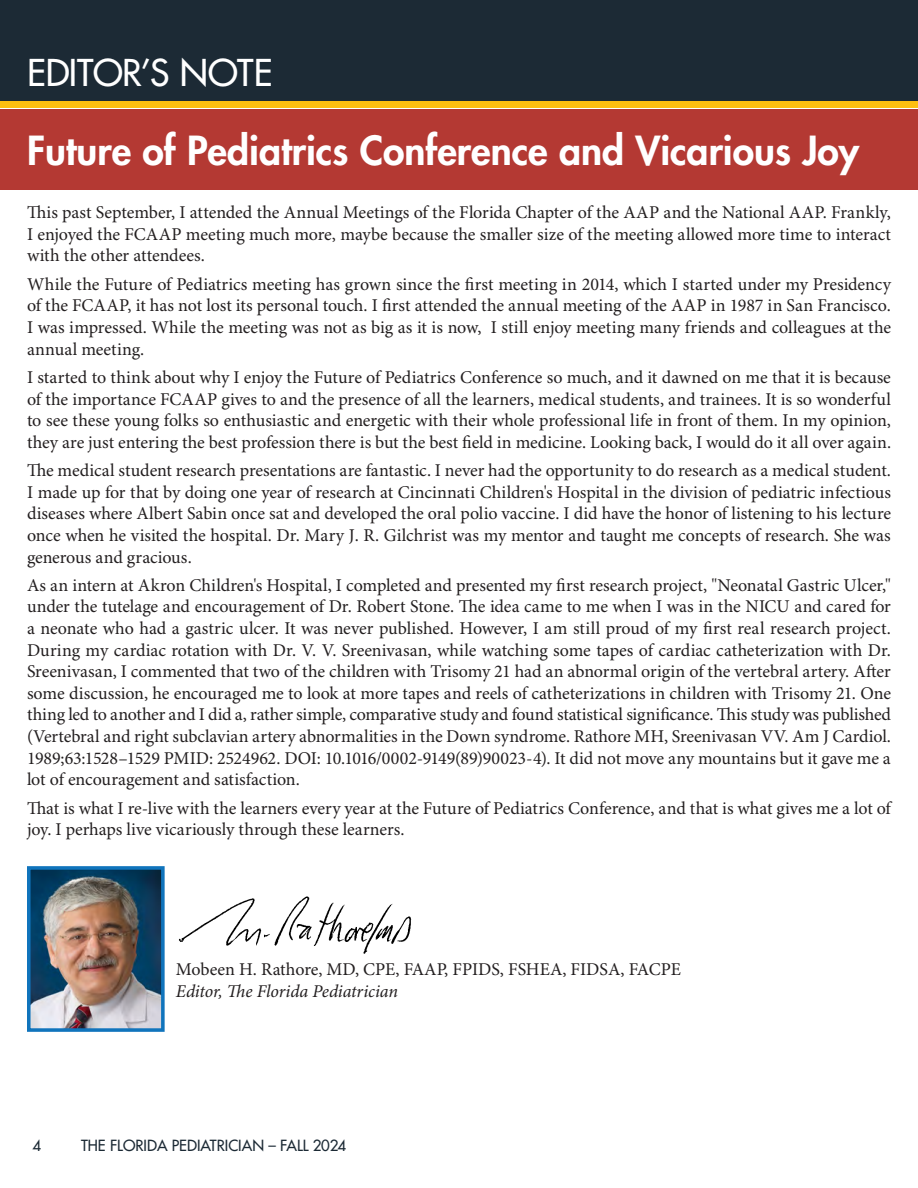
<style>
.page{position:relative;width:918px;height:1188px;background:#fff}
.page>*{position:absolute;margin:0;border:0;box-sizing:border-box;transform-origin:0 0}
.Article_Title{font:800 39px "Futura Std";color:#fff}
.Article_Title-2{font:500 36px "Futura Std";letter-spacing:-.01em;color:#fff}
.t1{font:18px/21.6px "Minion Pro";letter-spacing:-.005em;color:#231f20;text-align:justify}
.t2{font:500 15px "Futura Std";color:#1c2a35}
.s1{font-style:italic}
</style>
<div class="page">
<div style="left:0;top:0;width:918px;height:108px;background:#1c2a35"></div>
<div style="left:0;top:101px;width:918px;height:7px;background:#fdbf11"></div>
<div style="left:0;top:109px;width:918px;height:81px;background:#b43933"></div>
<img style="left:178px;top:896px;width:234px;height:58px">
<img style="left:32px;top:871px;width:128px;height:156px">
<div style="left:27px;top:866px;width:138px;height:166px;border:4px solid #1074bc"></div>
<p class="Article_Title-2" style="left:27px;top:51px;width:247px">EDITOR’S NOTE</p>
<p class="Article_Title" style="left:27px;top:126px;width:834px">Future of Pediatrics Conference and Vicarious Joy</p>
<p class="t1" style="left:27px;top:202px;width:866px">This past September, I attended the Annual Meetings of the Florida Chapter of the AAP and the National AAP. Frankly, I enjoyed the FCAAP meeting much more, maybe because the smaller size of the meeting allowed more time to interact with the other attendees.</p>
<p class="t1" style="left:27px;top:274px;width:866px">While the Future of Pediatrics meeting has grown since the first meeting in 2014, which I started under my Presidency of the FCAAP, it has not lost its personal touch. I first attended the annual meeting of the AAP in 1987 in San Francisco.<br>I was impressed. While the meeting was not as big as it is now, I still enjoy meeting many friends and colleagues at the annual meeting.</p>
<p class="t1" style="left:27px;top:367px;width:866px">I started to think about why I enjoy the Future of Pediatrics Conference so much, and it dawned on me that it is because of the importance FCAAP gives to and the presence of all the learners, medical students, and trainees. It is so wonderful to see these young folks so enthusiastic and energetic with their whole professional life in front of them. In my opinion, they are just entering the best profession there is but the best field in medicine. Looking back, I would do it all over again.</p>
<p class="t1" style="left:27px;top:460px;width:866px">The medical student research presentations are fantastic. I never had the opportunity to do research as a medical student.<br>I made up for that by doing one year of research at Cincinnati Children's Hospital in the division of pediatric infectious diseases where Albert Sabin once sat and developed the oral polio vaccine. I did have the honor of listening to his lecture once when he visited the hospital. Dr. Mary J. R. Gilchrist was my mentor and taught me concepts of research. She was generous and gracious.</p>
<p class="t1" style="left:27px;top:575px;width:866px">As an intern at Akron Children's Hospital, I completed and presented my first research project, "Neonatal Gastric Ulcer," under the tutelage and encouragement of Dr. Robert Stone. The idea came to me when I was in the NICU and cared for a neonate who had a gastric ulcer. It was never published. However, I am still proud of my first real research project.<br>During my cardiac rotation with Dr. V. V. Sreenivasan, while watching some tapes of cardiac catheterization with Dr.<br>Sreenivasan, I commented that two of the children with Trisomy 21 had an abnormal origin of the vertebral artery. After some discussion, he encouraged me to look at more tapes and reels of catheterizations in children with Trisomy 21. One thing led to another and I did a, rather simple, comparative study and found statistical significance. This study was published (Vertebral and right subclavian artery abnormalities in the Down syndrome. Rathore MH, Sreenivasan VV. Am J Cardiol.<br>1989;63:1528–1529 PMID: 2524962. DOI: 10.1016/0002-9149(89)90023-4). It did not move any mountains but it gave me a lot of encouragement and satisfaction.</p>
<p class="t1" style="left:27px;top:798px;width:865px">That is what I re-live with the learners every year at the Future of Pediatrics Conference, and that is what gives me a lot of joy. I perhaps live vicariously through these learners.</p>
<p class="t1" style="left:176px;top:960px;width:507px">Mobeen H. Rathore, MD, CPE, FAAP, FPIDS, FSHEA, FIDSA, FACPE<br><span class="s1">Editor, The Florida Pediatrician</span></p>
<p class="t2" style="left:32px;top:1136px;width:10px">4</p>
<p class="t2" style="left:81px;top:1136px;width:267px">THE FLORIDA PEDIATRICIAN – FALL 2024</p>
</div>
